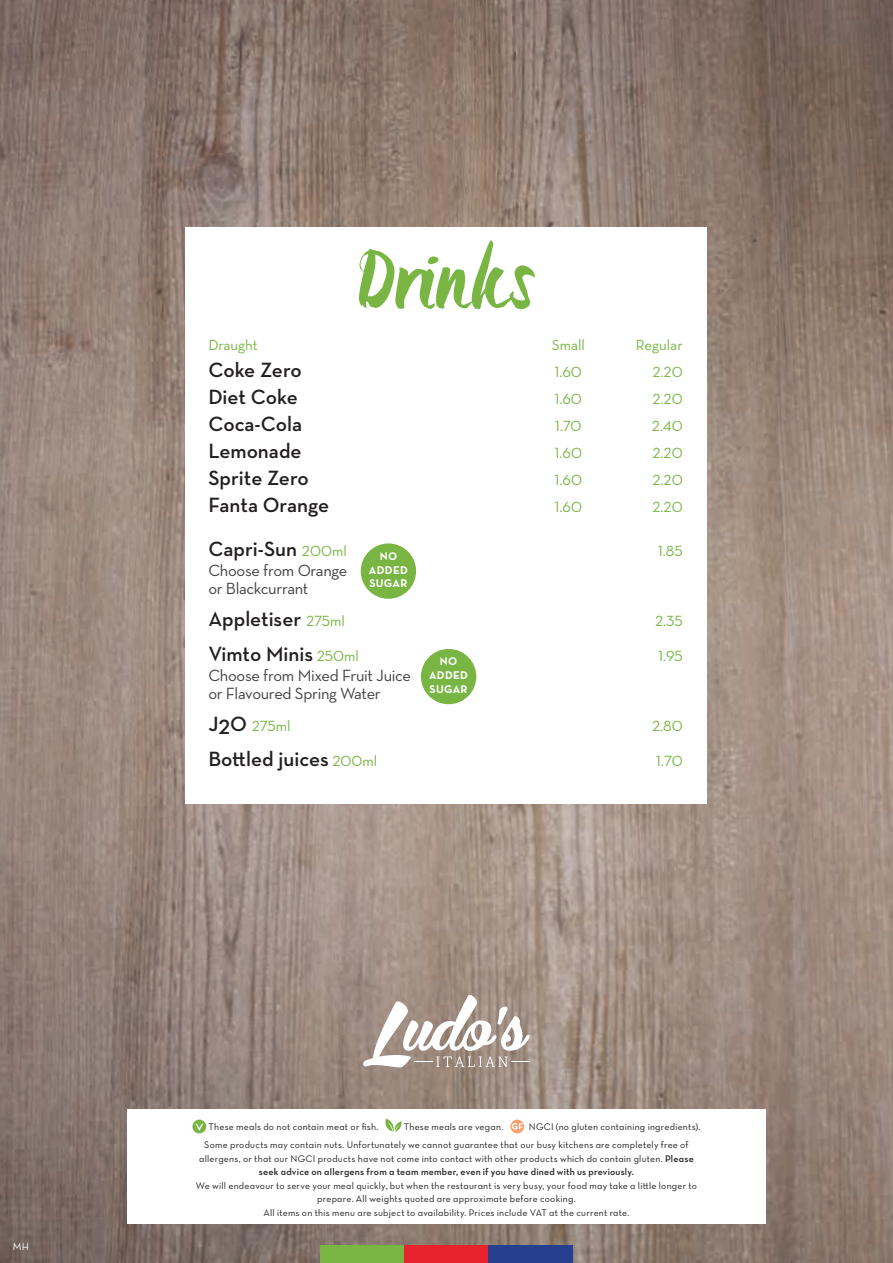
<style>
.page{position:relative;width:893px;height:1263px;background:#fff}
.page>*{position:absolute;margin:0;border:0;box-sizing:border-box;transform-origin:0 0}
.t1{font:600 21px "Neutraface Text";color:#231f20}
.t2{font:16.5px/18px "Neutraface Text";letter-spacing:-.02em;color:#414142}
.t3{font:15px "Neutraface Text";color:#78b543}
.t4{font:700 11.4px/13.6px "Neutraface Text";letter-spacing:.025em;color:#fff;text-align:center}
.t5{font:10.5px "Neutraface Text Book Alt";color:#fff}
.t6{font:9.75px/13.5px "Neutraface Text Book Alt";letter-spacing:.02em;color:#231f20}
.t7{font:9.75px "Neutraface Text Demi Alt";letter-spacing:.02em;color:#231f20}
.s1{font-weight:400;font-size:15px;color:#78b543}
.s2{font-weight:600;font-size:21px;color:#231f20}
.s3{font-family:"Neutraface Text Demi Alt"}
</style>
<div class="page">
<img style="left:0;top:0;width:893px;height:1263px">
<div style="left:186px;top:227px;width:521px;height:577px;background:#fff"></div>
<div style="left:320px;top:1246px;width:84px;height:17px;background:#78b543"></div>
<div style="left:404px;top:1246px;width:85px;height:17px;background:#e8232e"></div>
<div style="left:489px;top:1246px;width:84px;height:17px;background:#25408f"></div>
<div style="left:361px;top:543px;width:55px;height:56px;background:#78b543;border-radius:50%"></div>
<div style="left:421px;top:649px;width:55px;height:55px;background:#78b543;border-radius:50%"></div>
<svg style="left:359px;top:240px;width:176px;height:69px"></svg>
<svg style="left:363px;top:995px;width:167px;height:72px"></svg>
<div style="left:127px;top:1109px;width:639px;height:114px;background:#fff"></div>
<svg style="left:192px;top:1119px;width:14px;height:14px"></svg>
<svg style="left:195px;top:1124px;width:8px;height:6px"></svg>
<svg style="left:385px;top:1118px;width:17px;height:14px"></svg>
<svg style="left:510px;top:1119px;width:14px;height:14px"></svg>
<svg style="left:512px;top:1123px;width:11px;height:6px"></svg>
<p class="t5" style="left:13px;top:1240px;width:18px">MH</p>
<h3 class="t3" style="left:208px;top:336px;width:51px">Draught</h3>
<h3 class="t3" style="left:552px;top:336px;width:35px">Small</h3>
<h3 class="t3" style="left:636px;top:336px;width:48px">Regular</h3>
<h1 class="t1" style="left:208px;top:357px;width:95px">Coke Zero</h1>
<h3 class="t3" style="left:555px;top:363px;width:29px">1.60</h3>
<h3 class="t3" style="left:652px;top:363px;width:32px">2.20</h3>
<h1 class="t1" style="left:208px;top:384px;width:91px">Diet Coke</h1>
<h3 class="t3" style="left:555px;top:390px;width:29px">1.60</h3>
<h3 class="t3" style="left:652px;top:390px;width:32px">2.20</h3>
<h1 class="t1" style="left:208px;top:411px;width:95px">Coca-Cola</h1>
<h3 class="t3" style="left:555px;top:417px;width:28px">1.70</h3>
<h3 class="t3" style="left:652px;top:417px;width:32px">2.40</h3>
<h1 class="t1" style="left:208px;top:438px;width:95px">Lemonade</h1>
<h3 class="t3" style="left:555px;top:444px;width:29px">1.60</h3>
<h3 class="t3" style="left:653px;top:444px;width:32px">2.20</h3>
<h1 class="t1" style="left:208px;top:465px;width:102px">Sprite Zero</h1>
<h3 class="t3" style="left:555px;top:471px;width:29px">1.60</h3>
<h3 class="t3" style="left:653px;top:471px;width:32px">2.20</h3>
<h1 class="t1" style="left:208px;top:492px;width:122px">Fanta Orange</h1>
<h3 class="t3" style="left:555px;top:498px;width:29px">1.60</h3>
<h3 class="t3" style="left:653px;top:498px;width:32px">2.20</h3>
<h1 class="t1" style="left:208px;top:536px;width:140px">Capri-Sun <span class="s1">200ml</span></h1>
<h3 class="t3" style="left:658px;top:542px;width:26px">1.85</h3>
<h2 class="t2" style="left:208px;top:561px;width:140px">Choose from Orange or Blackcurrant</h2>
<h1 class="t1" style="left:208px;top:605px;width:138px">Appletiser <span class="s1">275ml</span></h1>
<h3 class="t3" style="left:655px;top:611px;width:29px">2.35</h3>
<h1 class="t1" style="left:208px;top:641px;width:152px">Vimto Minis <span class="s1">250ml</span></h1>
<h3 class="t3" style="left:658px;top:647px;width:26px">1.95</h3>
<h2 class="t2" style="left:208px;top:666px;width:204px">Choose from Mixed Fruit Juice or Flavoured Spring Water</h2>
<h3 class="t3" style="left:208px;top:716px;width:84px"><span class="s2">J2O</span> 275ml</h3>
<h3 class="t3" style="left:652px;top:716px;width:32px">2.80</h3>
<h1 class="t1" style="left:208px;top:746px;width:170px">Bottled juices <span class="s1">200ml</span></h1>
<h3 class="t3" style="left:656px;top:752px;width:28px">1.70</h3>
<p class="t4" style="left:369px;top:549px;width:41px">NO<br>ADDED<br>SUGAR</p>
<p class="t4" style="left:429px;top:655px;width:41px">NO<br>ADDED<br>SUGAR</p>
<p class="t6" style="left:209px;top:1120px;width:171px">These meals do not contain meat or fish.</p>
<p class="t6" style="left:404px;top:1120px;width:101px">These meals are vegan.</p>
<p class="t6" style="left:204px;top:1118px;width:498px;line-height:17.7px;text-indent:325px">NGCI (no gluten containing ingredients).<br>Some products may contain nuts. Unfortunately we cannot guarantee that our busy kitchens are completely free of</p>
<p class="t6" style="left:199px;top:1151px;width:496px">allergens, or that our NGCI products have not come into contact with other products which do contain gluten. <span class="s3">Please</span></p>
<p class="t7" style="left:259px;top:1166px;width:377px">seek advice on allergens from a team member, even if you have dined with us previously.</p>
<p class="t6" style="left:196px;top:1178px;width:503px;text-align:center">We will endeavour to serve your meal quickly, but when the restaurant is very busy, your food may take a little longer to prepare. All weights quoted are approximate before cooking.<br>All items on this menu are subject to availability. Prices include VAT at the current rate.</p>
</div>
